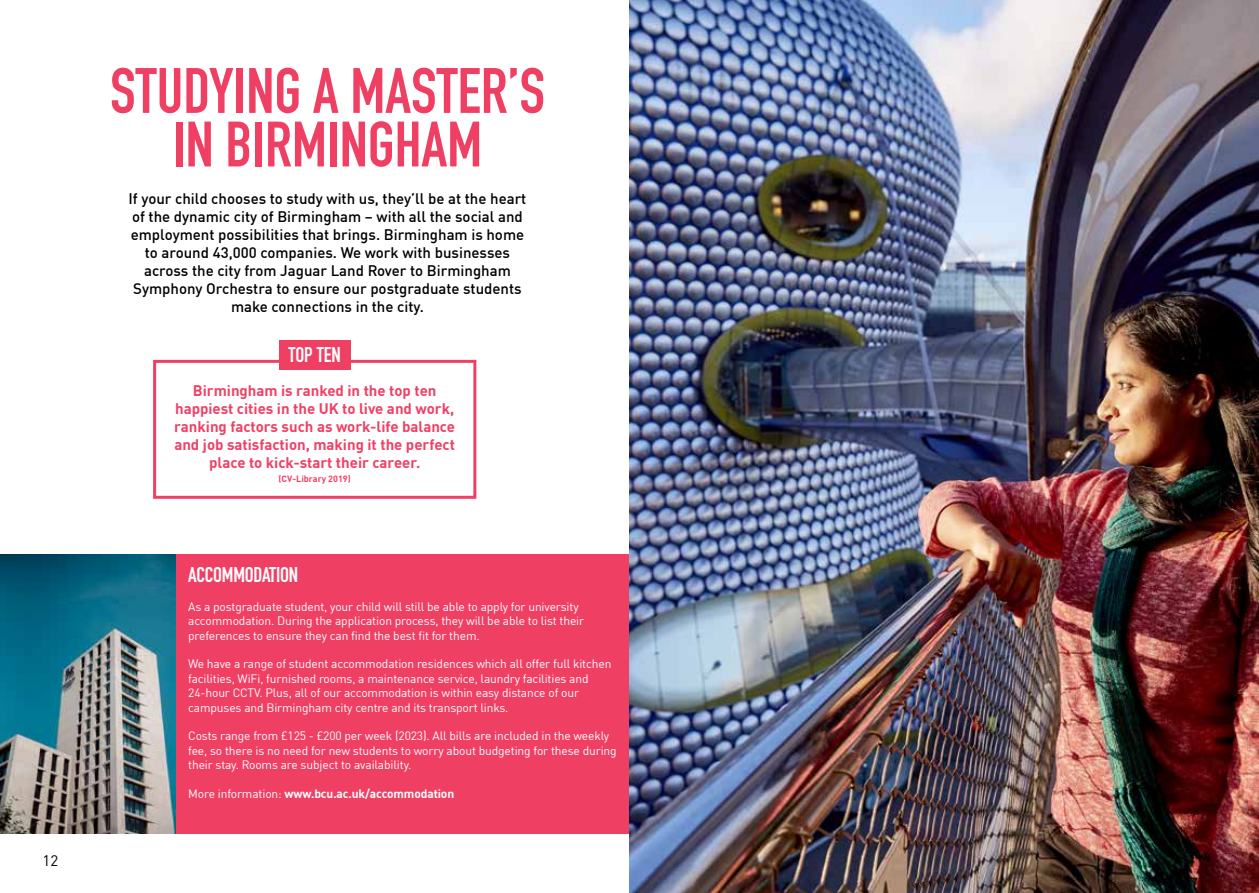
<style>
.page{position:relative;width:1259px;height:893px;background:#fff}
.page>*{position:absolute;margin:0;border:0;box-sizing:border-box;transform-origin:0 0}
.t1{font:700 63px/53.6px "DIN Condensed";color:#ef4064;text-align:center}
.t2{font:700 21px "DIN Condensed";letter-spacing:-.01em;color:#fff}
.t3{font:500 15px/18px "DIN Offc";color:#000;text-align:center}
.t4{font:700 15px/18px "DIN Offc";color:#ef4064;text-align:center}
.t5{font:15px "DIN Offc";color:#000}
.t6{font:12px/14.4px "DIN Offc";letter-spacing:-.01em;color:#fff}
.t7{font:700 12px "DIN Offc";letter-spacing:-.01em;color:#fff}
.t8{font:700 9px "DIN Offc";color:#ef4064}
.s1{font-weight:400}
</style>
<div class="page">
<div style="left:175px;top:554px;width:454px;height:279px;background:#ef4064"></div>
<img style="left:0;top:554px;width:175px;height:279px">
<div style="left:153px;top:360px;width:323px;height:139px;border:3px solid #ef4064"></div>
<div style="left:279px;top:340px;width:71px;height:30px;background:#ef4064"></div>
<img style="left:629px;top:0;width:630px;height:893px">
<p class="t5" style="left:43px;top:851px;width:17px">12</p>
<h1 class="t1" style="left:110px;top:64px;width:436px">STUDYING A MASTER’S<br>IN BIRMINGHAM</h1>
<p class="t3" style="left:129px;top:189px;width:399px">If your child chooses to study with us, they’ll be at the heart of the dynamic city of Birmingham – with all the social and employment possibilities that brings. Birmingham is home to around 43,000 companies. We work with businesses across the city from Jaguar Land Rover to Birmingham Symphony Orchestra to ensure our postgraduate students make connections in the city.</p>
<h2 class="t2" style="left:289px;top:341px;width:54px">TOP TEN</h2>
<p class="t4" style="left:174px;top:381px;width:282px">Birmingham is ranked in the top ten happiest cities in the UK to live and work, ranking factors such as work-life balance and job satisfaction, making it the perfect place to kick-start their career.</p>
<p class="t8" style="left:279px;top:473px;width:74px">(CV-Library 2019)</p>
<h2 class="t2" style="left:188px;top:560px;width:111px">ACCOMMODATION</h2>
<p class="t6" style="left:188px;top:599px;width:397px">As a postgraduate student, your child will still be able to apply for university accommodation. During the application process, they will be able to list their preferences to ensure they can find the best fit for them.</p>
<p class="t6" style="left:188px;top:657px;width:425px">We have a range of student accommodation residences which all offer full kitchen facilities, WiFi, furnished rooms, a maintenance service, laundry facilities and 24-hour CCTV. Plus, all of our accommodation is within easy distance of our campuses and Birmingham city centre and its transport links.</p>
<p class="t6" style="left:188px;top:729px;width:430px">Costs range from £125 - £200 per week (2023). All bills are included in the weekly fee, so there is no need for new students to worry about budgeting for these during their stay. Rooms are subject to availability.</p>
<p class="t7" style="left:188px;top:786px;width:267px"><span class="s1">More information:</span> www.bcu.ac.uk/accommodation</p>
</div>
